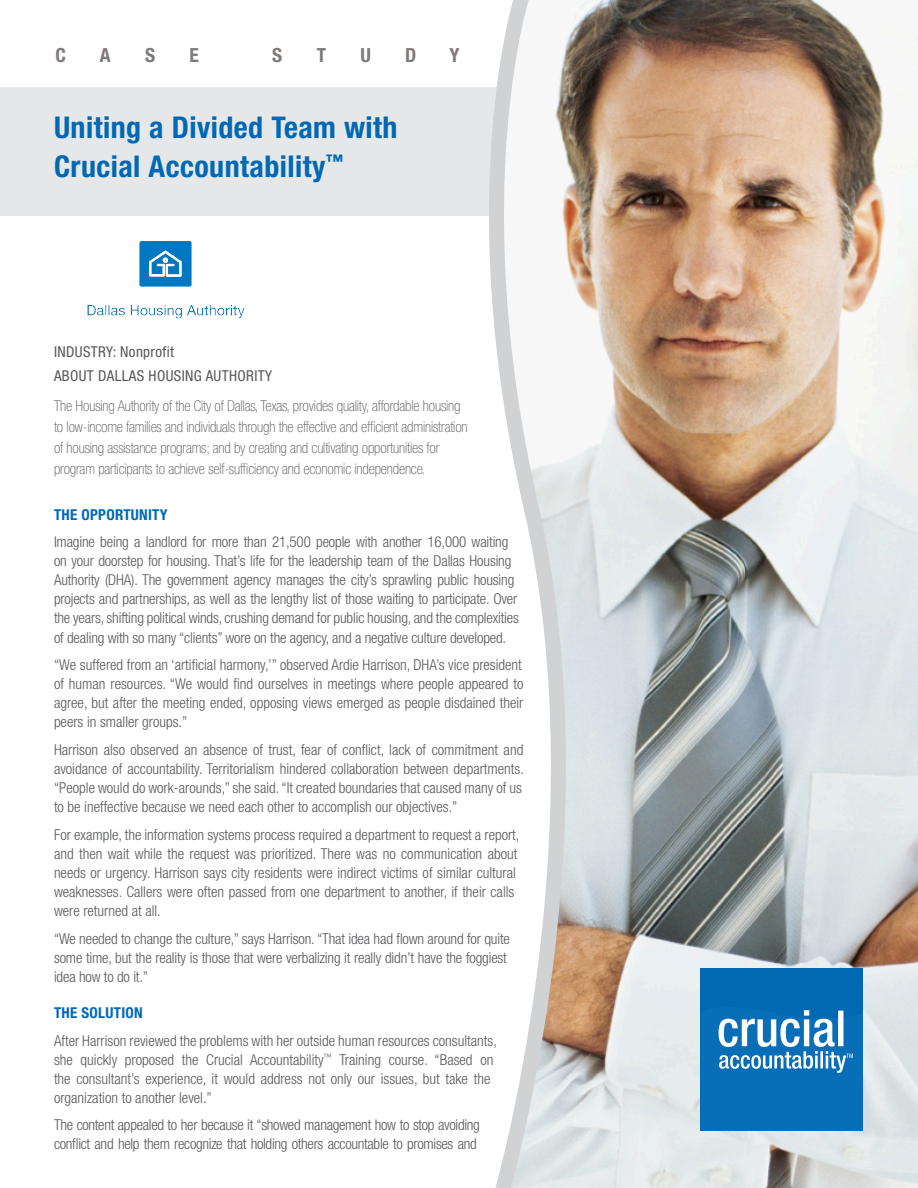
<style>
.page{position:relative;width:918px;height:1188px;background:#fff}
.page>*{position:absolute;margin:0;border:0;box-sizing:border-box;transform-origin:0 0}
.t1{font:700 condensed 30px/39px "Helvetica Neue LT Std";letter-spacing:.015em;color:#0168b3}
.Subhead{font:700 condensed 19.5px "Helvetica Neue LT Std";color:#807a79}
.Body{font:300 condensed 15px/19px "Helvetica Neue LT Std";color:#57585a}
.Body-2{font:100 condensed 15px/21px "Helvetica Neue LT Std";letter-spacing:-.01em;color:#57585a}
.Body-3{font:300 condensed 15px/19px "Helvetica Neue LT Std";letter-spacing:-.02em;color:#57585a}
.Body-4{font:condensed 15px/24px "Helvetica Neue LT Std";letter-spacing:.025em;color:#57585a}
.Subhead-2{font:700 condensed 15px "Helvetica Neue LT Std";letter-spacing:.02em;color:#0168b3}
</style>
<div class="page">
<div style="left:0;top:88px;width:589px;height:128px;background:#e6e7e9"></div>
<img style="left:625px;top:0;width:293px;height:1188px">
<svg style="left:458px;top:0;width:167px;height:1188px"></svg>
<img style="left:87px;top:242px;width:158px;height:77px">
<div style="left:701px;top:969px;width:162px;height:162px;background:#0168b3"></div>
<svg style="left:718px;top:1010px;width:135px;height:63px"></svg>
<p class="Subhead" style="left:56px;top:43px;width:12px">C</p>
<p class="Subhead" style="left:100px;top:43px;width:12px">A</p>
<p class="Subhead" style="left:145px;top:43px;width:12px">S</p>
<p class="Subhead" style="left:190px;top:43px;width:11px">E</p>
<p class="Subhead" style="left:272px;top:43px;width:12px">S</p>
<p class="Subhead" style="left:317px;top:43px;width:11px">T</p>
<p class="Subhead" style="left:360px;top:43px;width:12px">U</p>
<p class="Subhead" style="left:405px;top:43px;width:13px">D</p>
<p class="Subhead" style="left:450px;top:43px;width:12px">Y</p>
<p class="t1" style="left:54px;top:107px;width:345px">Uniting a Divided Team with<br>Crucial Accountability<sup>™</sup></p>
<p class="Body-4" style="left:54px;top:340px;width:220px">INDUSTRY: Nonprofit<br>ABOUT DALLAS HOUSING AUTHORITY</p>
<p class="Body-2" style="left:54px;top:395px;width:415px">The Housing Authority of the City of Dallas, Texas, provides quality, affordable housing to low-income families and individuals through the effective and efficient administration of housing assistance programs; and by creating and cultivating opportunities for program participants to achieve self-sufficiency and economic independence.</p>
<p class="Subhead-2" style="left:54px;top:505px;width:115px">THE OPPORTUNITY</p>
<p class="Body" style="left:54px;top:532px;width:466px">Imagine being a landlord for more than 21,500 people with another 16,000 waiting on your doorstep for housing. That’s life for the leadership team of the Dallas Housing Authority (DHA). The government agency manages the city’s sprawling public housing projects and partnerships, as well as the lengthy list of those waiting to participate. Over the years, shifting political winds, crushing demand for public housing, and the complexities of dealing with so many “clients” wore on the agency, and a negative culture developed.</p>
<p class="Body" style="left:54px;top:655px;width:471px;text-align:justify">“We suffered from an ‘artificial harmony,’” observed Ardie Harrison, DHA’s vice president of human resources. “We would find ourselves in meetings where people appeared to agree, but after the meeting ended, opposing views emerged as people disdained their peers in smaller groups.”</p>
<p class="Body" style="left:54px;top:740px;width:471px">Harrison also observed an absence of trust, fear of conflict, lack of commitment and avoidance of accountability. Territorialism hindered collaboration between departments. “People would do work-arounds,” she said. “It created boundaries that caused many of us to be ineffective because we need each other to accomplish our objectives.”</p>
<p class="Body" style="left:54px;top:825px;width:467px">For example, the information systems process required a department to request a report, and then wait while the request was prioritized. There was no communication about needs or urgency. Harrison says city residents were indirect victims of similar cultural weaknesses. Callers were often passed from one department to another, if their calls were returned at all.</p>
<p class="Body" style="left:54px;top:929px;width:457px">“We needed to change the culture,” says Harrison. “That idea had flown around for quite some time, but the reality is those that were verbalizing it really didn’t have the foggiest idea how to do it.”</p>
<p class="Subhead-2" style="left:54px;top:1003px;width:90px">THE SOLUTION</p>
<p class="Body" style="left:54px;top:1031px;width:444px">After Harrison reviewed the problems with her outside human resources consultants, she quickly proposed the Crucial Accountability<sup>™</sup> Training course. “Based on the consultant’s experience, it would address not only our issues, but take the organization to another level.”</p>
<p class="Body-3" style="left:54px;top:1115px;width:427px">The content appealed to her because it “showed management how to stop avoiding conflict and help them recognize that holding others accountable to promises and</p>
</div>
